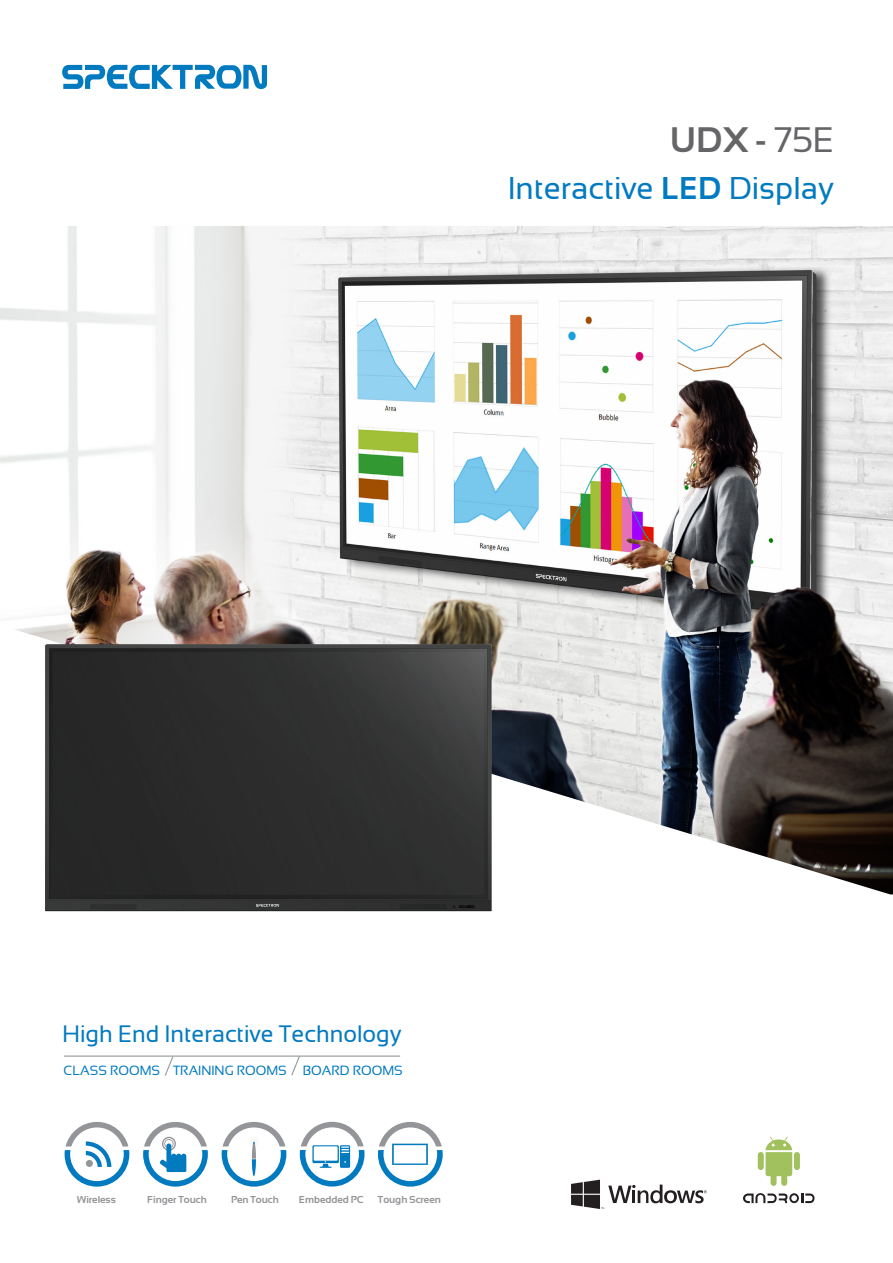
<style>
.page{position:relative;width:893px;height:1263px;background:#fff}
.page>*{position:absolute;margin:0;border:0;box-sizing:border-box;transform-origin:0 0}
.t1{font:700 35.4px "Sansation";color:#656568}
.t2{font:31.5px "Sansation";color:#027ac0}
.t3{font:23.85px "Sansation";color:#027ac0}
.t4{font:13.35px "Sansation";color:#027ac0}
.t5{font:700 10.05px "Sansation";color:#939598}
.s1{font-weight:400}
.s2{font-weight:700}
</style>
<div class="page">
<svg style="left:743px;top:1136px;width:71px;height:67px"></svg>
<svg style="left:571px;top:1180px;width:136px;height:29px"></svg>
<img style="left:0;top:226px;width:893px;height:668px">
<svg style="left:62px;top:65px;width:205px;height:24px"></svg>
<hr style="left:64px;top:1055px;width:336px;height:2px;background:#94999c">
<svg style="left:164px;top:1055px;width:10px;height:21px"></svg>
<svg style="left:290px;top:1055px;width:11px;height:21px"></svg>
<svg style="left:65px;top:1122px;width:64px;height:64px"></svg>
<div style="left:86px;top:1160px;width:7px;height:7px;background:#939598;border-radius:50%"></div>
<svg style="left:222px;top:1122px;width:64px;height:64px"></svg>
<svg style="left:143px;top:1122px;width:65px;height:64px"></svg>
<svg style="left:378px;top:1122px;width:65px;height:64px"></svg>
<svg style="left:300px;top:1122px;width:65px;height:64px"></svg>
<img style="left:40px;top:641px;width:455px;height:271px">
<svg style="left:256px;top:904px;width:23px;height:3px"></svg>
<h1 class="t1" style="left:670px;top:120px;width:166px">UDX - <span class="s1">75E</span></h1>
<h2 class="t2" style="left:508px;top:171px;width:327px">Interactive <span class="s2">LED</span> Display</h2>
<h3 class="t3" style="left:63px;top:1020px;width:341px">High End Interactive Technology</h3>
<h3 class="t4" style="left:64px;top:1063px;width:341px">CLASS ROOMS TRAINING ROOMS BOARD ROOMS</h3>
<p class="t5" style="left:77px;top:1194px;width:40px">Wireless</p>
<p class="t5" style="left:147px;top:1194px;width:61px">Finger Touch</p>
<p class="t5" style="left:231px;top:1194px;width:49px">Pen Touch</p>
<p class="t5" style="left:299px;top:1194px;width:66px">Embedded PC</p>
<p class="t5" style="left:378px;top:1194px;width:64px">Tough Screen</p>
</div>
